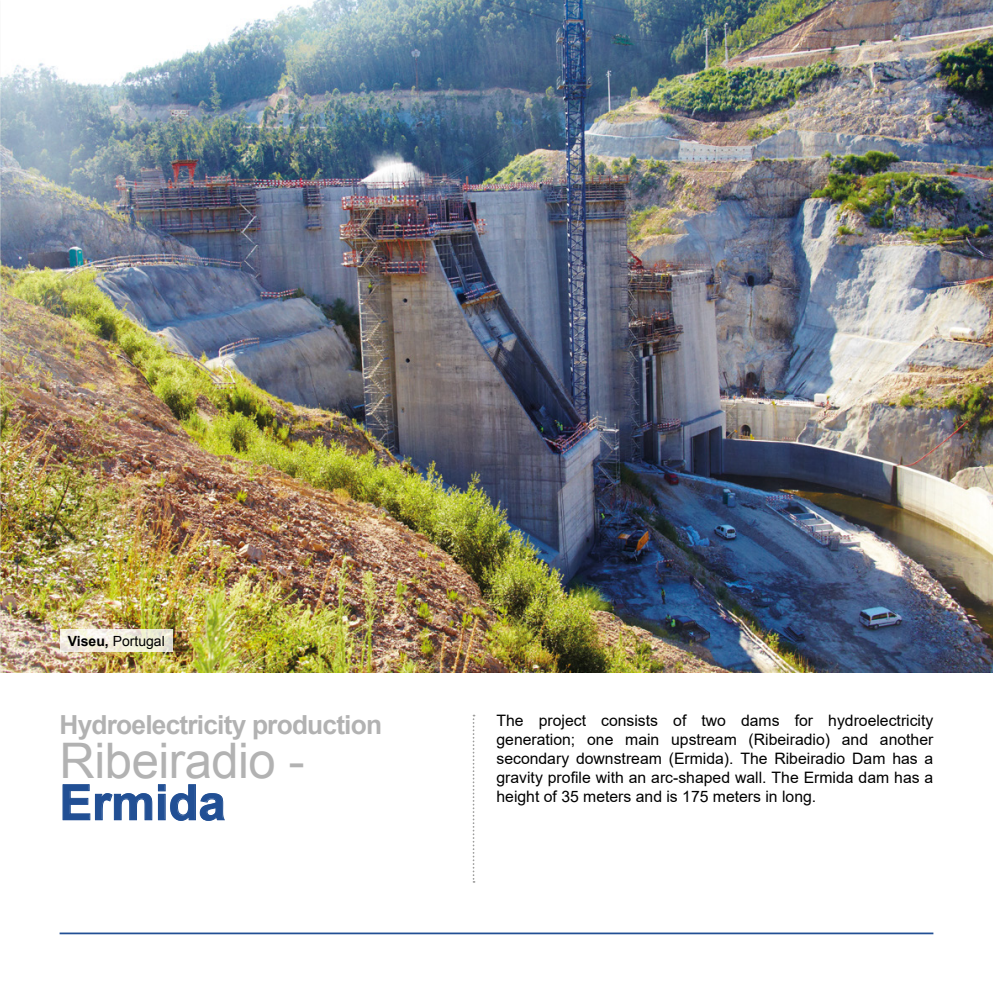
<style>
.page{position:relative;width:993px;height:993px;background:#fff}
.page>*{position:absolute;margin:0;border:0;box-sizing:border-box;transform-origin:0 0}
.t1{font:49px "Arial";letter-spacing:-.01em;color:#b2b2b2}
.t2{font:700 49px "Arial";color:#214f94}
.t3{font:700 26.25px "Arial";letter-spacing:-.03em;color:#b2b2b2}
.t4{font:15.75px/18.9px "Arial";color:#000;text-align:justify}
.t5{font:14px "Arial";color:#000}
.s1{font-weight:700}
</style>
<div class="page">
<img style="left:1px;top:0;width:991px;height:672px">
<img style="left:0;top:0;width:1px;height:672px">
<svg style="left:60px;top:629px;width:113px;height:22px;background:#f1eede"></svg>
<hr style="left:60px;top:932px;width:873px;height:1px;background:#214f94">
<svg style="left:472px;top:714px;width:2px;height:168px"></svg>
<svg style="left:62px;top:784px;width:163px;height:37px"></svg>
<p class="t5" style="left:68px;top:631px;width:99px"><span class="s1">Viseu,</span> Portugal</p>
<p class="t3" style="left:60px;top:707px;width:324px">Hydroelectricity production</p>
<p class="t1" style="left:60px;top:728px;width:247px">Ribeiradio -</p>
<p class="t2" style="left:60px;top:770px;width:168px">Ermida</p>
<p class="t4" style="left:496px;top:710px;width:438px">The project consists of two dams for hydroelectricity generation; one main upstream (Ribeiradio) and another secondary downstream (Ermida). The Ribeiradio Dam has a gravity profile with an arc-shaped wall. The Ermida dam has a height of 35 meters and is 175 meters in long.</p>
</div>
